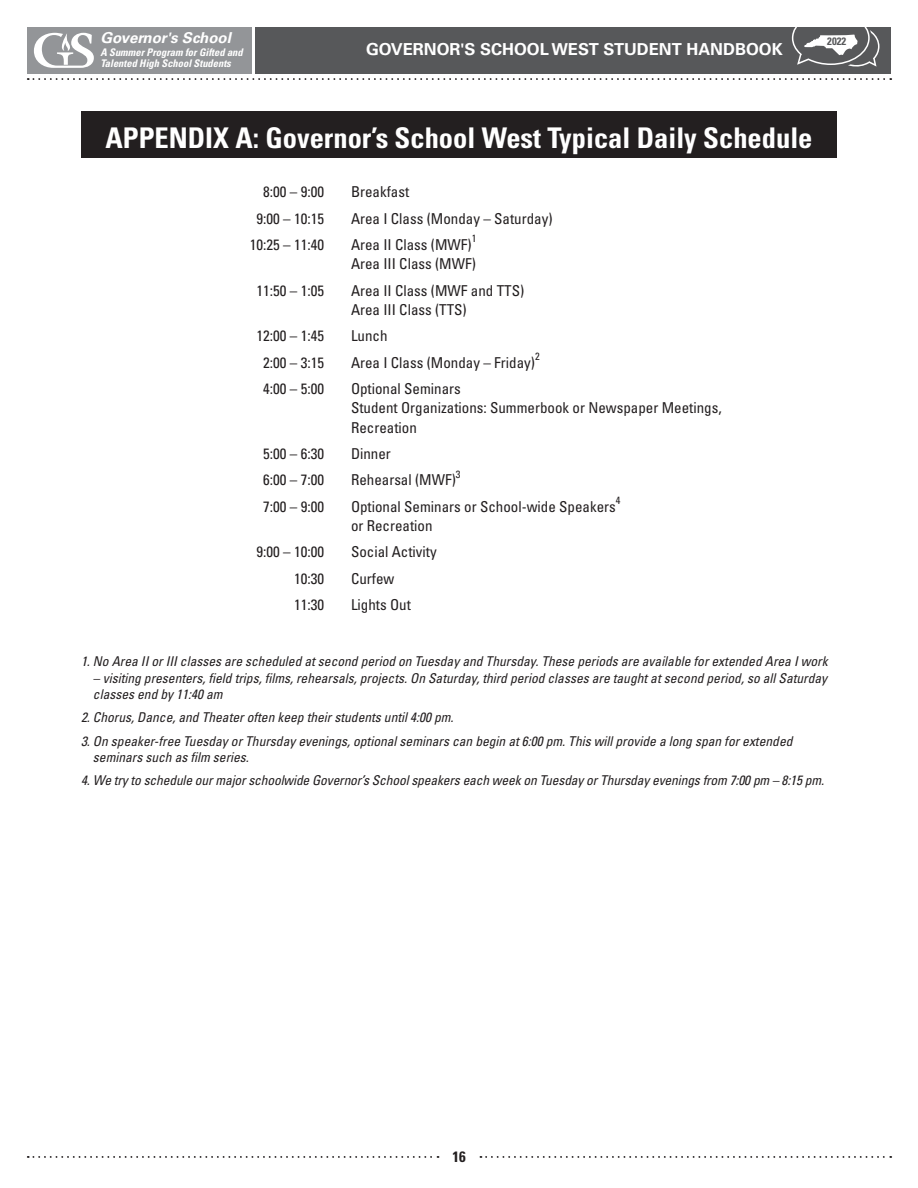
<style>
.page{position:relative;width:918px;height:1188px;background:#fff}
.page>*{position:absolute;margin:0;border:0;box-sizing:border-box;transform-origin:0 0}
.QUESTIONS{font:700 condensed 28.5px "Univers LT Std";color:#fff}
.t1{font:700 16.5px "Univers LT Std";color:#fff}
.BODY{font:condensed 15px/19.5px "Univers LT Std";color:#231f20}
.t2{font:italic 700 15px "Univers LT Std";color:#fff}
.t3{font:700 condensed 15px "Univers LT Std";color:#231f20}
.BODY-2{font:italic condensed 13.5px/16.5px "Univers LT Std";color:#231f20}
.t4{font:700 condensed 10.65px "Univers LT Std";color:#57585a}
.t5{font:italic 700 condensed 10.5px/11.2px "Univers LT Std";color:#fff}
.BODY-3{font:condensed 10.5px "Univers LT Std";color:#231f20}
</style>
<div class="page">
<div style="left:27px;top:27px;width:225px;height:47px;background:#939598"></div>
<svg style="left:34px;top:33px;width:60px;height:35px"></svg>
<div style="left:256px;top:27px;width:635px;height:47px;background:#57585a"></div>
<svg style="left:28px;top:78px;width:863px;height:2px"></svg>
<svg style="left:480px;top:1156px;width:411px;height:2px"></svg>
<svg style="left:28px;top:1156px;width:411px;height:2px"></svg>
<svg style="left:792px;top:27px;width:88px;height:40px"></svg>
<div style="left:81px;top:111px;width:756px;height:47px;background:#231f20"></div>
<p class="t2" style="left:100px;top:29px;width:132px">Governor's School</p>
<p class="t5" style="left:100px;top:47px;width:144px">A Summer Program for Gifted and<br>Talented High School Students</p>
<p class="t1" style="left:366px;top:40px;width:418px">GOVERNOR'S SCHOOL WEST STUDENT HANDBOOK</p>
<p class="t4" style="left:827px;top:35px;width:21px">2022</p>
<p class="QUESTIONS" style="left:105px;top:121px;width:709px">APPENDIX A: Governor’s School West Typical Daily Schedule</p>
<p class="BODY" style="left:263px;top:182px;width:62px">8:00 – 9:00</p>
<p class="BODY" style="left:351px;top:182px;width:60px">Breakfast</p>
<p class="BODY" style="left:257px;top:208px;width:69px">9:00 – 10:15</p>
<p class="BODY" style="left:351px;top:208px;width:203px">Area I Class (Monday – Saturday)</p>
<p class="BODY" style="left:250px;top:235px;width:76px">10:25 – 11:40</p>
<p class="BODY" style="left:351px;top:235px;width:122px">Area II Class (MWF)</p>
<p class="BODY-3" style="left:472px;top:232px;width:6px">1</p>
<p class="BODY" style="left:351px;top:254px;width:126px">Area III Class (MWF)</p>
<p class="BODY" style="left:257px;top:280px;width:69px">11:50 – 1:05</p>
<p class="BODY" style="left:351px;top:280px;width:175px">Area II Class (MWF and TTS)<br>Area III Class (TTS)</p>
<p class="BODY" style="left:257px;top:326px;width:69px">12:00 – 1:45</p>
<p class="BODY" style="left:351px;top:326px;width:38px">Lunch</p>
<p class="BODY" style="left:263px;top:352px;width:62px">2:00 – 3:15</p>
<p class="BODY" style="left:351px;top:352px;width:186px">Area I Class (Monday – Friday)</p>
<p class="BODY-3" style="left:535px;top:350px;width:6px">2</p>
<p class="BODY" style="left:263px;top:379px;width:62px">4:00 – 5:00</p>
<p class="BODY" style="left:351px;top:379px;width:372px">Optional Seminars<br>Student Organizations: Summerbook or Newspaper Meetings,<br>Recreation</p>
<p class="BODY" style="left:263px;top:444px;width:62px">5:00 – 6:30</p>
<p class="BODY" style="left:351px;top:444px;width:41px">Dinner</p>
<p class="BODY" style="left:263px;top:470px;width:62px">6:00 – 7:00</p>
<p class="BODY" style="left:351px;top:470px;width:106px">Rehearsal (MWF)</p>
<p class="BODY-3" style="left:456px;top:468px;width:6px">3</p>
<p class="BODY" style="left:263px;top:496px;width:62px">7:00 – 9:00</p>
<p class="BODY" style="left:351px;top:496px;width:266px">Optional Seminars or School-wide Speakers</p>
<p class="BODY-3" style="left:616px;top:494px;width:6px">4</p>
<p class="BODY" style="left:351px;top:516px;width:83px">or Recreation</p>
<p class="BODY" style="left:257px;top:542px;width:69px">9:00 – 10:00</p>
<p class="BODY" style="left:351px;top:542px;width:87px">Social Activity</p>
<p class="BODY" style="left:294px;top:568px;width:31px">10:30</p>
<p class="BODY" style="left:351px;top:568px;width:45px">Curfew</p>
<p class="BODY" style="left:294px;top:595px;width:31px">11:30</p>
<p class="BODY" style="left:351px;top:595px;width:61px">Lights Out</p>
<p class="BODY-2" style="left:81px;top:653px;width:748px">1. No Area II or III classes are scheduled at second period on Tuesday and Thursday. These periods are available for extended Area I work</p>
<p class="BODY-2" style="left:93px;top:670px;width:736px">– visiting presenters, field trips, films, rehearsals, projects. On Saturday, third period classes are taught at second period, so all Saturday classes end by 11:40 am</p>
<p class="BODY-2" style="left:81px;top:709px;width:374px">2. Chorus, Dance, and Theater often keep their students until 4:00 pm.</p>
<p class="BODY-2" style="left:93px;top:733px;width:701px;text-indent:-12px">3. On speaker-free Tuesday or Thursday evenings, optional seminars can begin at 6:00 pm. This will provide a long span for extended seminars such as film series.</p>
<p class="BODY-2" style="left:81px;top:772px;width:745px">4. We try to schedule our major schoolwide Governor’s School speakers each week on Tuesday or Thursday evenings from 7:00 pm – 8:15 pm.</p>
<p class="t3" style="left:453px;top:1148px;width:15px">16</p>
</div>
